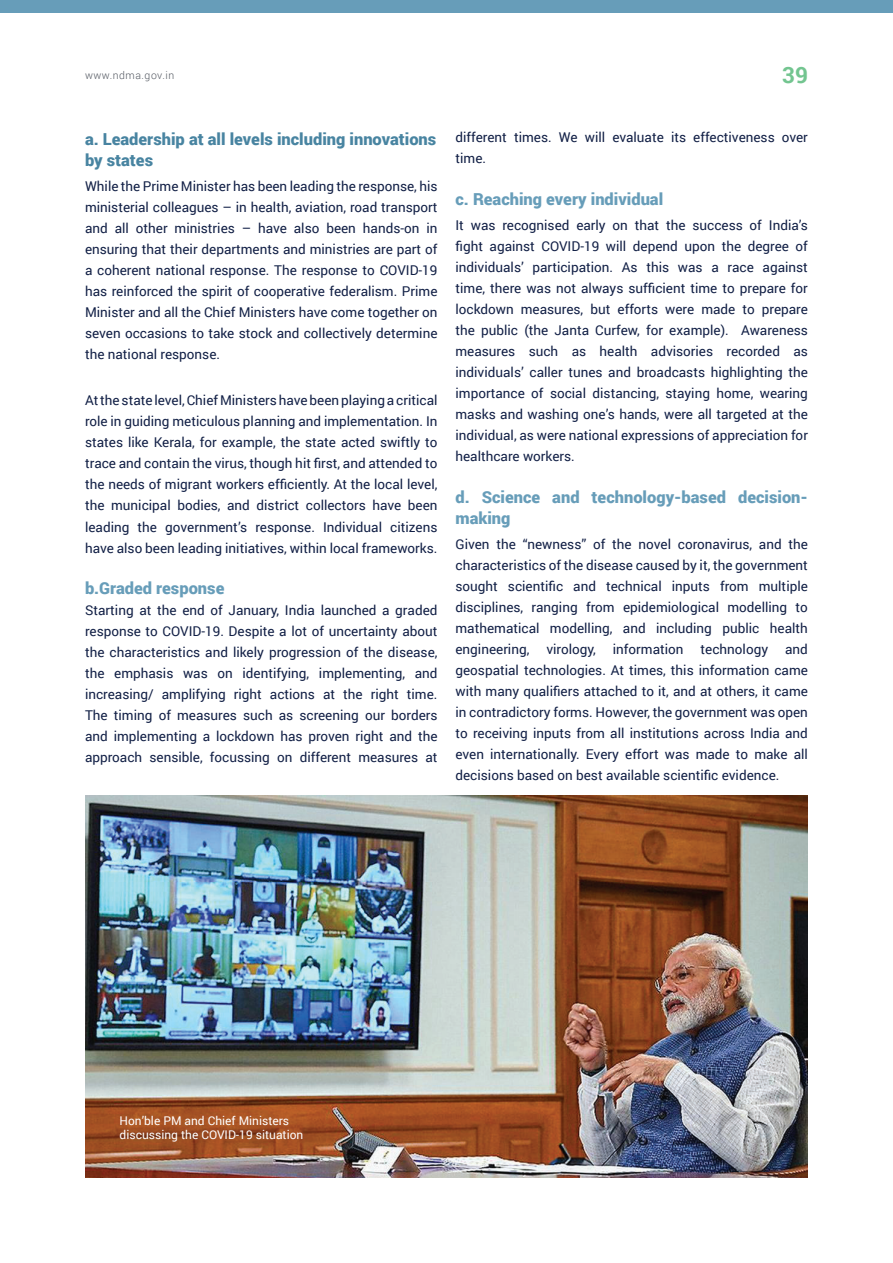
<style>
.page{position:relative;width:893px;height:1263px;background:#fff}
.page>*{position:absolute;margin:0;border:0;box-sizing:border-box;transform-origin:0 0}
.t1{font:700 22.5px "Roboto";color:#73c590}
.t2{font:900 16.5px/21px "Roboto";color:#679db9}
.t3{font:900 16.5px/21px "Roboto";color:#4884a1}
.t4{font:13.5px/21px "Roboto";color:#122046;text-align:justify}
.t5{font:12px/14.4px "Roboto";color:#fff}
.t6{font:300 10.5px "Roboto";letter-spacing:.05em;color:#535861}
</style>
<div class="page">
<img style="left:85px;top:796px;width:723px;height:382px">
<div style="left:0;top:0;width:893px;height:13px;background:#679db9"></div>
<p class="t6" style="left:85px;top:68px;width:91px">www.ndma.gov.in</p>
<h1 class="t1" style="left:782px;top:59px;width:27px">39</h1>
<p class="t3" style="left:85px;top:128px;width:353px">a. Leadership at all levels including innovations by states</p>
<p class="t4" style="left:85px;top:175px;width:354px">While the Prime Minister has been leading the response, his ministerial colleagues – in health, aviation, road transport and all other ministries – have also been hands-on in ensuring that their departments and ministries are part of a coherent national response. The response to COVID-19 has reinforced the spirit of cooperative federalism. Prime Minister and all the Chief Ministers have come together on seven occasions to take stock and collectively determine the national response.</p>
<p class="t4" style="left:85px;top:390px;width:354px">At the state level, Chief Ministers have been playing a critical role in guiding meticulous planning and implementation. In states like Kerala, for example, the state acted swiftly to trace and contain the virus, though hit first, and attended to the needs of migrant workers efficiently. At the local level, the municipal bodies, and district collectors have been leading the government’s response. Individual citizens have also been leading initiatives, within local frameworks.</p>
<p class="t2" style="left:85px;top:577px;width:141px">b.Graded response</p>
<p class="t4" style="left:85px;top:600px;width:354px">Starting at the end of January, India launched a graded response to COVID-19. Despite a lot of uncertainty about the characteristics and likely progression of the disease, the emphasis was on identifying, implementing, and increasing/ amplifying right actions at the right time.<br>The timing of measures such as screening our borders and implementing a lockdown has proven right and the approach sensible, focussing on different measures at</p>
<p class="t4" style="left:455px;top:126px;width:354px">different times. We will evaluate its effectiveness over time.</p>
<p class="t2" style="left:455px;top:188px;width:209px">c. Reaching every individual</p>
<p class="t4" style="left:455px;top:214px;width:354px">It was recognised early on that the success of India’s fight against COVID-19 will depend upon the degree of individuals’ participation. As this was a race against time, there was not always sufficient time to prepare for lockdown measures, but efforts were made to prepare the public (the Janta Curfew, for example). Awareness measures such as health advisories recorded as individuals’ caller tunes and broadcasts highlighting the importance of social distancing, staying home, wearing masks and washing one’s hands, were all targeted at the individual, as were national expressions of appreciation for healthcare workers.</p>
<p class="t2" style="left:455px;top:486px;width:354px">d. Science and technology-based decision&shy;making</p>
<p class="t4" style="left:455px;top:533px;width:354px">Given the “newness” of the novel coronavirus, and the characteristics of the disease caused by it, the government sought scientific and technical inputs from multiple disciplines, ranging from epidemiological modelling to mathematical modelling, and including public health engineering,</p>
<p class="t4" style="left:546px;top:638px;width:51px">virology,</p>
<p class="t4" style="left:613px;top:638px;width:72px">information</p>
<p class="t4" style="left:701px;top:638px;width:69px">technology</p>
<p class="t4" style="left:455px;top:638px;width:354px;text-indent:330px">and geospatial technologies. At times, this information came with many qualifiers attached to it, and at others, it came in contradictory forms. However, the government was open to receiving inputs from all institutions across India and even internationally. Every effort was made to make all decisions based on best available scientific evidence.</p>
<p class="t5" style="left:120px;top:1113px;width:185px">Hon’ble PM and Chief Ministers discussing the COVID-19 situation</p>
</div>
